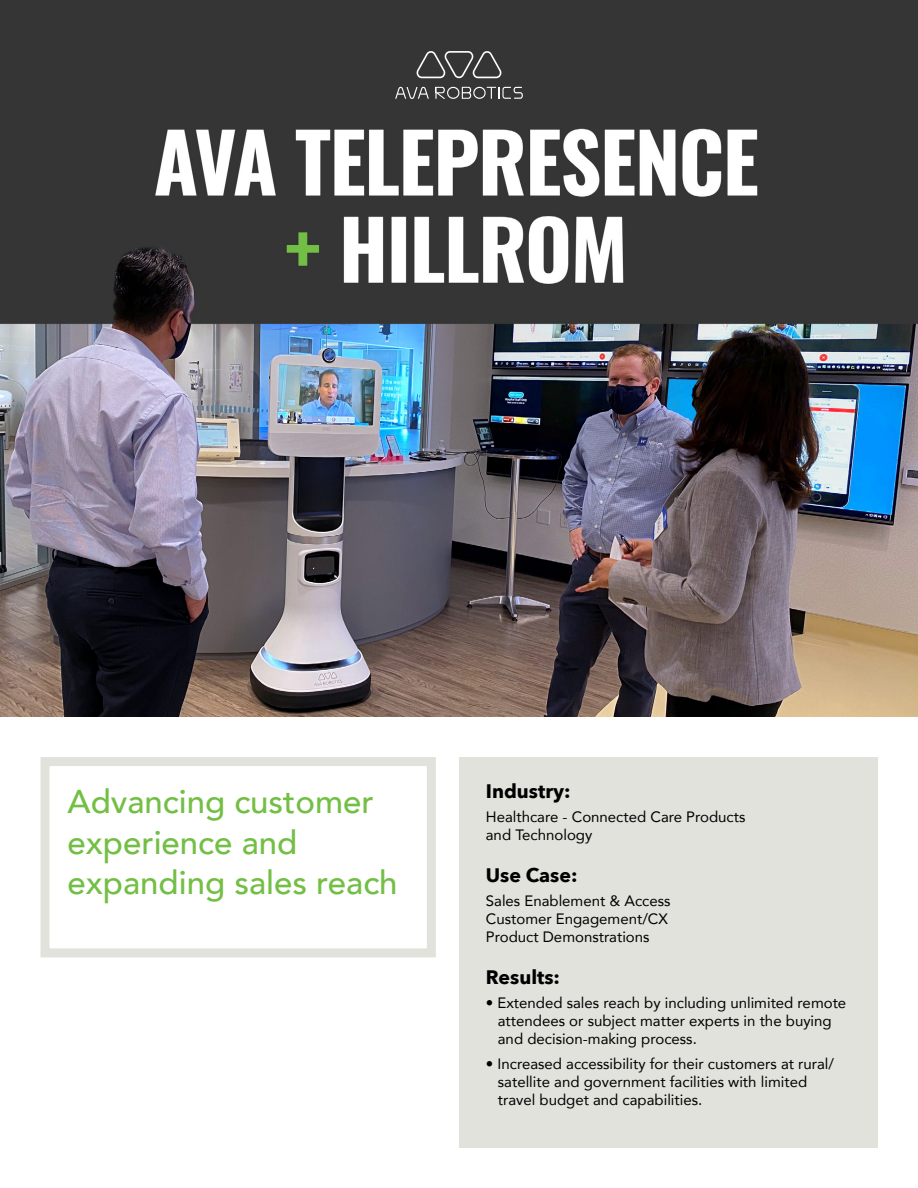
<style>
.page{position:relative;width:918px;height:1188px;background:#fff}
.page>*{position:absolute;margin:0;border:0;box-sizing:border-box;transform-origin:0 0}
.t1{font:500 33px/40.5px "Avenir";color:#73bf45}
.t2{font:700 19.5px "Avenir Next";color:#000}
.t3{font:15px/18px "Avenir";color:#000}
</style>
<div class="page">
<img style="left:0;top:0;width:918px;height:717px">
<div style="left:40px;top:757px;width:396px;height:200px;border:9px solid #e0e2db"></div>
<div style="left:459px;top:757px;width:419px;height:391px;background:#e0e2db"></div>
<svg style="left:415px;top:50px;width:88px;height:29px;background:#555"></svg>
<svg style="left:435px;top:87px;width:88px;height:12px"></svg>
<svg style="left:395px;top:87px;width:34px;height:12px"></svg>
<h1 class="t1" style="left:68px;top:780px;width:332px">Advancing customer experience and expanding sales reach</h1>
<h2 class="t2" style="left:486px;top:774px;width:86px">Industry:</h2>
<p class="t3" style="left:486px;top:807px;width:261px">Healthcare - Connected Care Products and Technology</p>
<h2 class="t2" style="left:486px;top:859px;width:93px">Use Case:</h2>
<p class="t3" style="left:486px;top:891px;width:186px">Sales Enablement &amp; Access<br>Customer Engagement/CX<br>Product Demonstrations</p>
<h2 class="t2" style="left:486px;top:961px;width:76px">Results:</h2>
<p class="t3" style="left:498px;top:993px;width:350px;text-indent:-12px">• Extended sales reach by including unlimited remote attendees or subject matter experts in the buying and decision-making process.</p>
<p class="t3" style="left:498px;top:1054px;width:338px;text-indent:-12px">• Increased accessibility for their customers at rural/ satellite and government facilities with limited travel budget and capabilities.</p>
</div>
